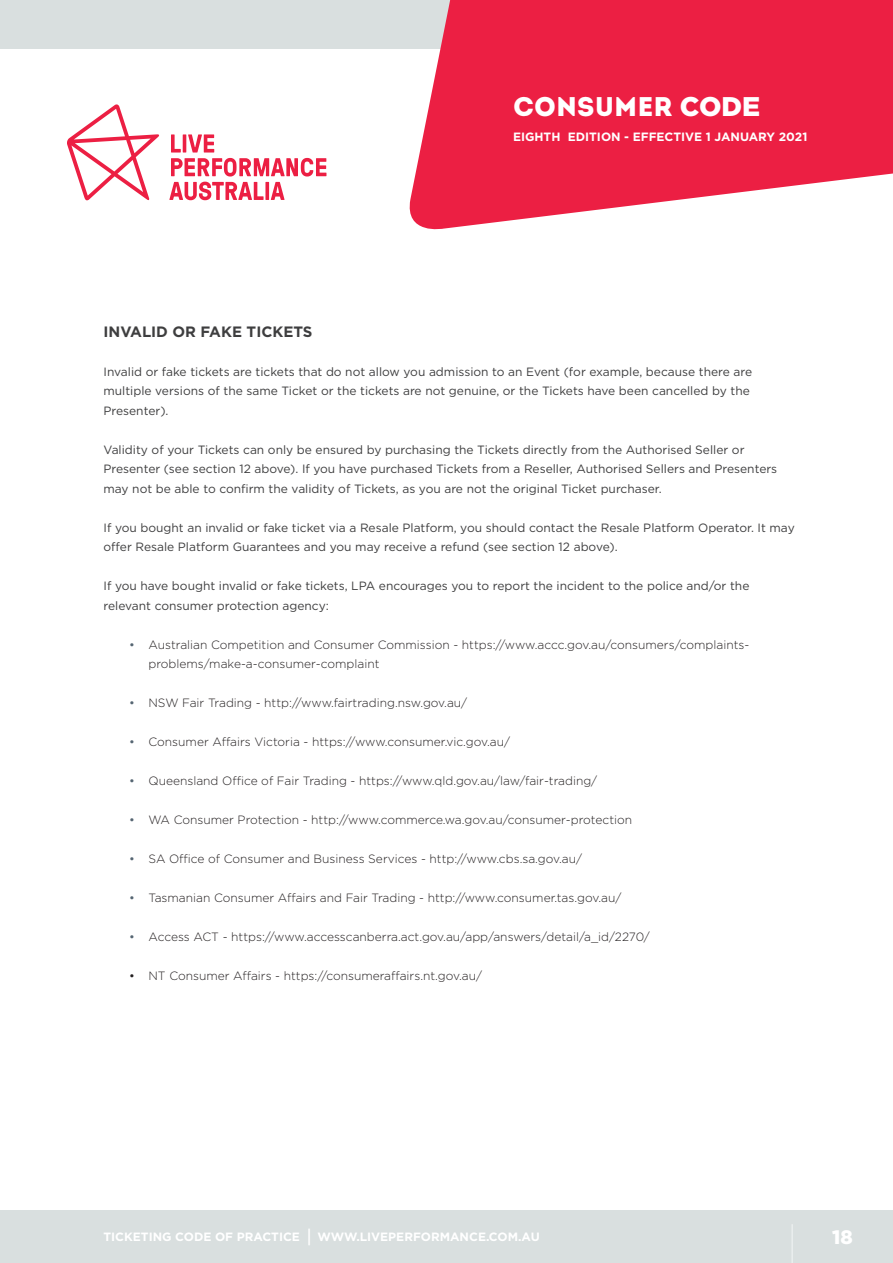
<style>
.page{position:relative;width:893px;height:1263px;background:#fff}
.page>*{position:absolute;margin:0;border:0;box-sizing:border-box;transform-origin:0 0}
.t1{font:27px "Intro";color:#fff}
.t2{font:900 19.5px "Gotham";color:#fff}
.t3{font:700 15px "Gotham";color:#3e3e3f}
.t4{font:12px/19.5px "Gotham";color:#3e3e3f}
.t5{font:300 12px/19.5px "Gotham";color:#231f20}
.t6{font:700 12px "Gotham";color:#fff}
.s1{font-family:"Gotham";font-weight:900}
.s2{font-weight:400;color:#556572}
.s3{font-weight:400}
.s4{font-size:18px}
</style>
<div class="page">
<div style="left:0;top:1210px;width:893px;height:53px;background:#d9dfdf"></div>
<hr style="left:792px;top:1224px;width:1px;height:39px;background:#fff">
<div style="left:0;top:0;width:500px;height:49px;background:#d9dfdf"></div>
<svg style="left:67px;top:104px;width:259px;height:96px"></svg>
<svg style="left:409px;top:0;width:484px;height:230px;fill:#ec1f43"></svg>
<h1 class="t1" style="left:513px;top:90px;width:249px">CONSUMER <span class="s1">CODE</span></h1>
<p class="t6" style="left:513px;top:129px;width:296px">EIGHTH EDITION - EFFECTIVE 1 JANUARY 2021</p>
<p class="t3" style="left:103px;top:321px;width:211px">INVALID OR FAKE TICKETS</p>
<p class="t4" style="left:103px;top:361px;width:650px">Invalid or fake tickets are tickets that do not allow you admission to an Event (for example, because there are multiple versions of the same Ticket or the tickets are not genuine, or the Tickets have been cancelled by the<br>Presenter).</p>
<p class="t4" style="left:103px;top:439px;width:675px">Validity of your Tickets can only be ensured by purchasing the Tickets directly from the Authorised Seller or<br>Presenter (see section 12 above). If you have purchased Tickets from a Reseller, Authorised Sellers and Presenters may not be able to confirm the validity of Tickets, as you are not the original Ticket purchaser.</p>
<p class="t4" style="left:103px;top:517px;width:693px">If you bought an invalid or fake ticket via a Resale Platform, you should contact the Resale Platform Operator. It may offer Resale Platform Guarantees and you may receive a refund (see section 12 above).</p>
<p class="t4" style="left:103px;top:576px;width:647px">If you have bought invalid or fake tickets, LPA encourages you to report the incident to the police and/or the relevant consumer protection agency:</p>
<p class="t5" style="left:148px;top:634px;width:602px;text-indent:-20px"><span class="s2">•</span> Australian Competition and Consumer Commission - https://www.accc.gov.au/consumers/complaints&shy;problems/make-a-consumer-complaint</p>
<p class="t5" style="left:129px;top:693px;width:340px"><span class="s2">•</span> NSW Fair Trading - http://www.fairtrading.nsw.gov.au/</p>
<p class="t5" style="left:129px;top:732px;width:383px"><span class="s2">•</span> Consumer Affairs Victoria - https://www.consumer.vic.gov.au/</p>
<p class="t5" style="left:129px;top:771px;width:470px"><span class="s2">•</span> Queensland Office of Fair Trading - https://www.qld.gov.au/law/fair-trading/</p>
<p class="t5" style="left:129px;top:810px;width:505px"><span class="s2">•</span> WA Consumer Protection - http://www.commerce.wa.gov.au/consumer-protection</p>
<p class="t5" style="left:129px;top:849px;width:455px"><span class="s2">•</span> SA Office of Consumer and Business Services - http://www.cbs.sa.gov.au/</p>
<p class="t5" style="left:129px;top:888px;width:494px"><span class="s2">•</span> Tasmanian Consumer Affairs and Fair Trading - http://www.consumer.tas.gov.au/</p>
<p class="t5" style="left:129px;top:927px;width:522px"><span class="s2">•</span> Access ACT - https://www.accesscanberra.act.gov.au/app/answers/detail/a_id/2270/</p>
<p class="t5" style="left:129px;top:966px;width:355px"><span class="s3">•</span> NT Consumer Affairs - https://consumeraffairs.nt.gov.au/</p>
<p class="t6" style="left:103px;top:1229px;width:438px">TICKETING CODE OF PRACTICE <span class="s4">|</span> WWW.LIVEPERFORMANCE.COM.AU</p>
<h2 class="t2" style="left:832px;top:1223px;width:22px">18</h2>
</div>
